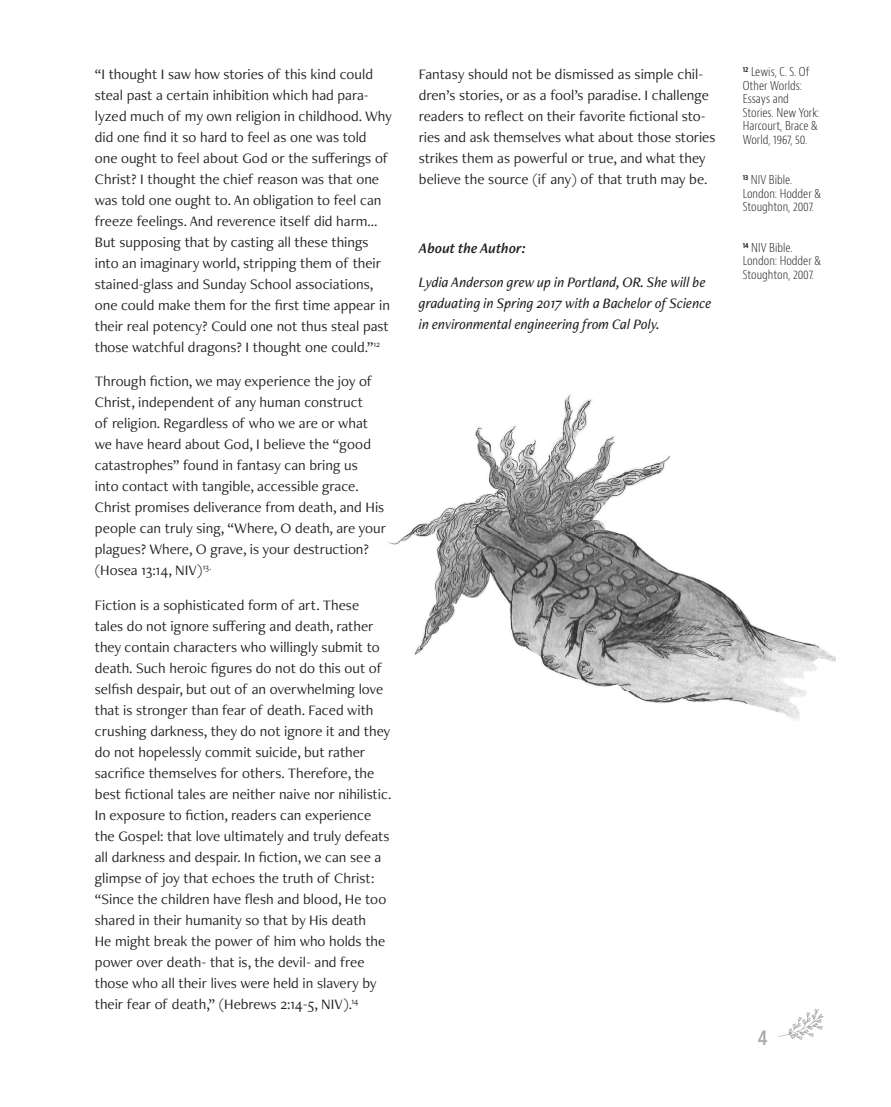
<style>
.page{position:relative;width:891px;height:1107px;background:#fff}
.page>*{position:absolute;margin:0;border:0;box-sizing:border-box;transform-origin:0 0}
.t1{font:600 condensed 21px "Bernino Sans";color:#a7a9ac}
.t2{font:15px/21px "Freight Neo Pro";color:#231f20}
.t3{font:italic 500 15px/21px "Freight Neo Pro";color:#231f20}
.t4{font:italic 15px "Freight Neo Pro Semi";color:#231f20}
.t5{font:300 condensed 12px/13.5px "Bernino Sans";color:#231f20}
</style>
<div class="page">
<svg style="left:778px;top:1009px;width:46px;height:31px"></svg>
<img style="left:388px;top:393px;width:447px;height:328px">
<p class="t2" style="left:95px;top:63px;width:299px">“I thought I saw how stories of this kind could steal past a certain inhibition which had para&shy;lyzed much of my own religion in childhood. Why did one find it so hard to feel as one was told one ought to feel about God or the sufferings of Christ? I thought the chief reason was that one was told one ought to. An obligation to feel can freeze feelings. And reverence itself did harm… But supposing that by casting all these things into an imaginary world, stripping them of their stained-glass and Sunday School associations, one could make them for the first time appear in their real potency? Could one not thus steal past those watchful dragons? I thought one could.”<sup>12</sup></p>
<p class="t2" style="left:95px;top:371px;width:293px">Through fiction, we may experience the joy of Christ, independent of any human construct<br>of religion. Regardless of who we are or what we have heard about God, I believe the “good catastrophes” found in fantasy can bring us<br>into contact with tangible, accessible grace.<br>Christ promises deliverance from death, and His people can truly sing, “Where, O death, are your plagues? Where, O grave, is your destruction? (Hosea 13:14, NIV)<sup>13.</sup></p>
<p class="t2" style="left:95px;top:594px;width:298px">Fiction is a sophisticated form of art. These tales do not ignore suffering and death, rather they contain characters who willingly submit to death. Such heroic figures do not do this out of selfish despair, but out of an overwhelming love that is stronger than fear of death. Faced with crushing darkness, they do not ignore it and they do not hopelessly commit suicide, but rather sacrifice themselves for others. Therefore, the best fictional tales are neither naive nor nihilistic.<br>In exposure to fiction, readers can experience the Gospel: that love ultimately and truly defeats all darkness and despair. In fiction, we can see a glimpse of joy that echoes the truth of Christ: “Since the children have flesh and blood, He too shared in their humanity so that by His death<br>He might break the power of him who holds the power over death- that is, the devil- and free those who all their lives were held in slavery by their fear of death,” (Hebrews 2:14-5, NIV).<sup>14</sup></p>
<p class="t2" style="left:419px;top:63px;width:298px">Fantasy should not be dismissed as simple chil&shy;dren’s stories, or as a fool’s paradise. I challenge readers to reflect on their favorite fictional sto&shy;ries and ask themselves what about those stories strikes them as powerful or true, and what they believe the source (if any) of that truth may be.</p>
<p class="t4" style="left:419px;top:238px;width:109px">About the Author:</p>
<p class="t3" style="left:419px;top:272px;width:294px">Lydia Anderson grew up in Portland, OR. She will be graduating in Spring 2017 with a Bachelor of Science in environmental engineering from Cal Poly.</p>
<p class="t5" style="left:743px;top:66px;width:78px"><sup>12</sup> Lewis, C. S. Of<br>Other Worlds:<br>Essays and<br>Stories. New York:<br>Harcourt, Brace &amp;<br>World, 1967, 50.</p>
<p class="t5" style="left:743px;top:174px;width:80px"><sup>13</sup> NIV Bible.<br>London: Hodder &amp;<br>Stoughton, 2007.</p>
<p class="t5" style="left:743px;top:241px;width:80px"><sup>14</sup> NIV Bible.<br>London: Hodder &amp;<br>Stoughton, 2007.</p>
<h1 class="t1" style="left:758px;top:1024px;width:12px">4</h1>
</div>
